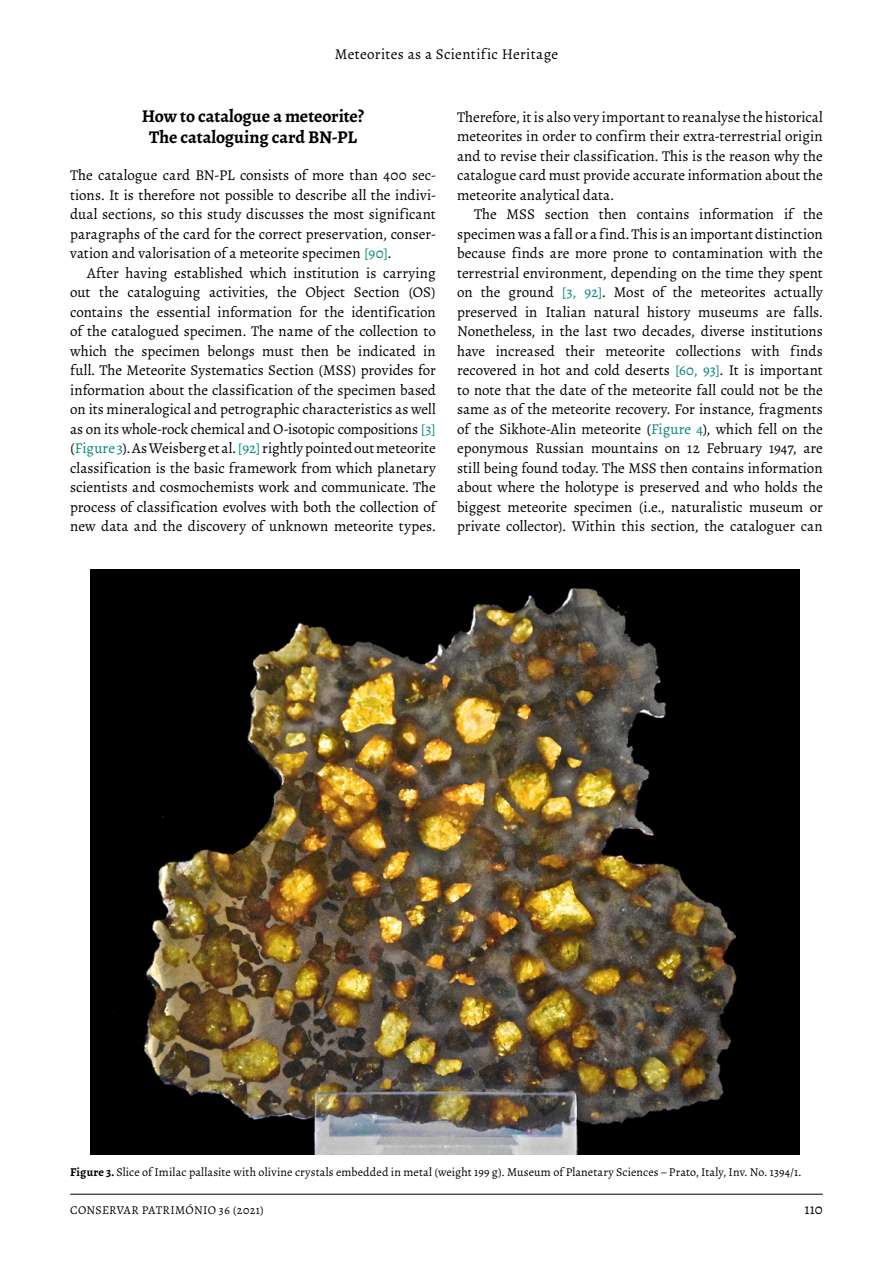
<style>
.page{position:relative;width:893px;height:1263px;background:#fff}
.page>*{position:absolute;margin:0;border:0;box-sizing:border-box;transform-origin:0 0}
.t1{font:700 18px/21px "Alegreya";letter-spacing:-.01em;color:#000;text-align:center}
.t2{font:15px/19.5px "Alegreya";color:#000;text-align:justify}
.t3{font:15px "Alegreya";letter-spacing:.02em;color:#000}
.t4{font:12px "Alegreya";letter-spacing:.015em;color:#000}
.s1{color:#00867e}
.s2{font-weight:700}
</style>
<div class="page">
<hr style="left:70px;top:1194px;width:753px;height:1px;background:#000">
<img style="left:90px;top:570px;width:709px;height:585px">
<p class="t3" style="left:335px;top:44px;width:225px">Meteorites as a Scientific Heritage</p>
<p class="t1" style="left:142px;top:105px;width:224px">How to catalogue a meteorite?<br>The cataloguing card BN-PL</p>
<p class="t2" style="left:70px;top:165px;width:367px">The catalogue card BN-PL consists of more than 400 sec&shy;tions. It is therefore not possible to describe all the indivi&shy;dual sections, so this study discusses the most significant paragraphs of the card for the correct preservation, conser&shy;vation and valorisation of a meteorite specimen <span class="s1">[90]</span>.</p>
<p class="t2" style="left:70px;top:263px;width:367px;text-indent:17px">After having established which institution is carrying out the cataloguing activities, the Object Section (OS) contains the essential information for the identification of the catalogued specimen. The name of the collection to which the specimen belongs must then be indicated in full. The Meteorite Systematics Section (MSS) provides for information about the classification of the specimen based on its mineralogical and petrographic characteristics as well as on its whole-rock chemical and O-isotopic compositions <span class="s1">[3] </span>(<span class="s1">Figure 3</span>). As Weisberg et al. <span class="s1">[92]</span> rightly pointed out meteorite classification is the basic framework from which planetary scientists and cosmochemists work and communicate. The process of classification evolves with both the collection of new data and the discovery of unknown meteorite types.</p>
<p class="t2" style="left:457px;top:107px;width:367px">Therefore, it is also very important to reanalyse the historical meteorites in order to confirm their extra-terrestrial origin and to revise their classification. This is the reason why the catalogue card must provide accurate information about the meteorite analytical data.</p>
<p class="t2" style="left:457px;top:204px;width:367px;text-indent:17px">The MSS section then contains information if the specimen was a fall or a find. This is an important distinction because finds are more prone to contamination with the terrestrial environment, depending on the time they spent on the ground <span class="s1">[3, 92]</span>. Most of the meteorites actually preserved in Italian natural history museums are falls.<br>Nonetheless, in the last two decades, diverse institutions have increased their meteorite collections with finds recovered in hot and cold deserts <span class="s1">[60, 93]</span>. It is important to note that the date of the meteorite fall could not be the same as of the meteorite recovery. For instance, fragments of the Sikhote-Alin meteorite (<span class="s1">Figure 4</span>), which fell on the eponymous Russian mountains on 12 February 1947, are still being found today. The MSS then contains information about where the holotype is preserved and who holds the biggest meteorite specimen (i.e., naturalistic museum or private collector). Within this section, the cataloguer can</p>
<p class="t4" style="left:70px;top:1164px;width:733px"><span class="s2">Figure 3.</span> Slice of Imilac pallasite with olivine crystals embedded in metal (weight 199 g). Museum of Planetary Sciences – Prato, Italy, Inv. No. 1394/1.</p>
<p class="t4" style="left:70px;top:1202px;width:195px">CONSERVAR PATRIMÓNIO 36 (2021)</p>
<p class="t2" style="left:804px;top:1199px;width:20px">110</p>
</div>
